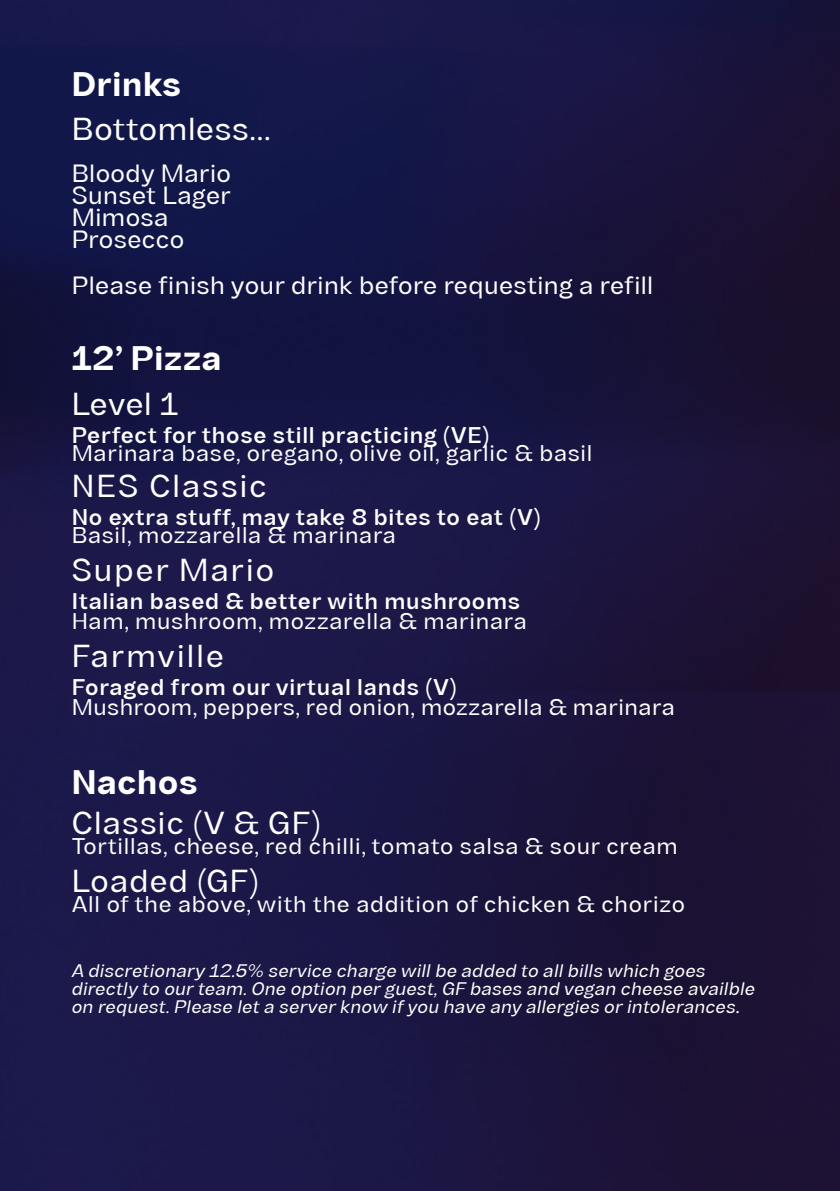
<style>
.page{position:relative;width:840px;height:1191px;background:#fff}
.page>*{position:absolute;margin:0;border:0;box-sizing:border-box;transform-origin:0 0}
.t1{font:800 30px "Bw Fusiona 58";letter-spacing:.05em;color:#fff}
.t2{font:500 28px "Bw Fusiona 56";letter-spacing:.07em;color:#fff}
.t3{font:500 28px "Bw Fusiona 56";letter-spacing:.1em;color:#fff}
.t4{font:500 28px "Bw Fusiona 56";letter-spacing:.05em;color:#fff}
.t5{font:500 22px "Bw Fusiona 56";letter-spacing:.05em;color:#fff}
.t6{font:500 20px "Bw Fusiona 56";letter-spacing:.07em;color:#fff}
.t7{font:700 20px "Bw Fusiona 57";letter-spacing:.07em;color:#fff}
.t8{font:italic 500 16px/18px "Bw Fusiona 56";letter-spacing:.05em;color:#fff}
.s1{font-size:18px}
</style>
<div class="page">
<img style="left:0;top:0;width:839px;height:1191px">
<p class="t1" style="left:72px;top:65px;width:110px">Drinks</p>
<p class="t4" style="left:72px;top:111px;width:199px">Bottomless...</p>
<p class="t5" style="left:72px;top:159px;width:160px">Bloody Mario</p>
<p class="t5" style="left:72px;top:181px;width:160px">Sunset Lager</p>
<p class="t5" style="left:72px;top:203px;width:98px">Mimosa</p>
<p class="t5" style="left:72px;top:225px;width:113px">Prosecco</p>
<p class="t5" style="left:72px;top:272px;width:582px">Please finish your drink before requesting a refill</p>
<p class="t1" style="left:72px;top:339px;width:150px">12’ Pizza</p>
<p class="t2" style="left:72px;top:386px;width:107px">Level 1</p>
<p class="t7" style="left:72px;top:422px;width:418px">Perfect for those still practicing (VE)</p>
<p class="t6" style="left:72px;top:440px;width:521px">Marinara base, oregano, olive oil, garlic &amp; basil</p>
<p class="t3" style="left:72px;top:468px;width:195px">NES Classic</p>
<p class="t7" style="left:72px;top:504px;width:469px">No extra stuff, may take 8 bites to eat (V)</p>
<p class="t6" style="left:72px;top:522px;width:325px">Basil, mozzarella &amp; marinara</p>
<p class="t3" style="left:72px;top:552px;width:203px">Super Mario</p>
<p class="t7" style="left:72px;top:588px;width:449px">Italian based &amp; better with mushrooms</p>
<p class="t6" style="left:72px;top:608px;width:455px">Ham, mushroom, mozzarella &amp; marinara</p>
<p class="t3" style="left:72px;top:638px;width:153px">Farmville</p>
<p class="t7" style="left:72px;top:674px;width:385px">Foraged from our virtual lands (V)</p>
<p class="t6" style="left:72px;top:694px;width:603px">Mushroom, peppers, red onion, mozzarella &amp; marinara</p>
<p class="t1" style="left:72px;top:763px;width:126px">Nachos</p>
<p class="t2" style="left:72px;top:805px;width:249px">Classic (V &amp; GF)</p>
<p class="t6" style="left:72px;top:833px;width:606px">Tortillas, cheese, red chilli, tomato salsa &amp; sour cream</p>
<p class="t2" style="left:72px;top:863px;width:188px">Loaded (GF)</p>
<p class="t6" style="left:72px;top:891px;width:613px">All of the above, with the addition of chicken &amp; chorizo</p>
<p class="t8" style="left:72px;top:961px;width:684px">A discretionary 12.5% service charge will be added to all bills which goes directly to our team. One option per guest, GF bases and vegan cheese availble on request. Please let a server know if you have any allergies or intolerances<span class="s1">.</span></p>
</div>
